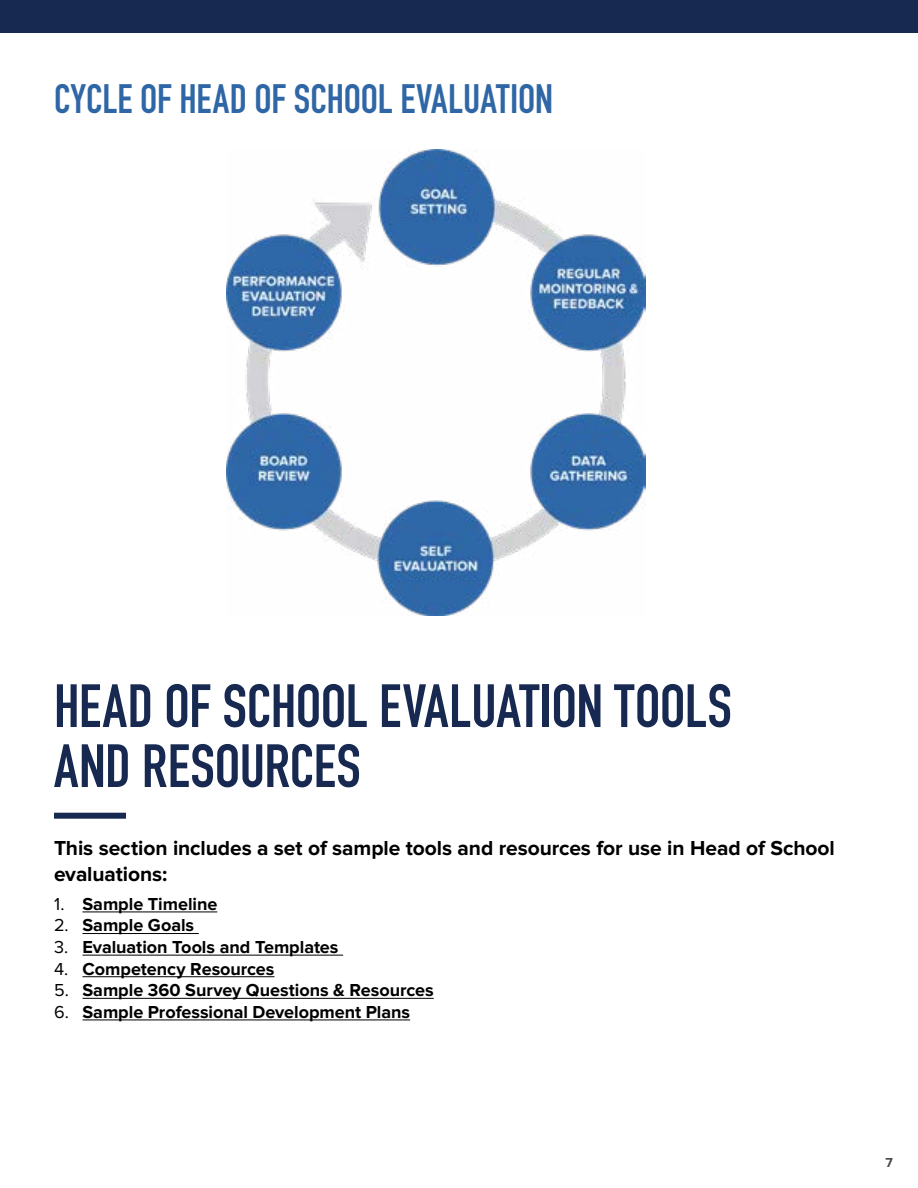
<style>
.page{position:relative;width:918px;height:1188px;background:#fff}
.page>*{position:absolute;margin:0;border:0;box-sizing:border-box;transform-origin:0 0}
.t1{font:700 60px/60px "DIN Condensed";letter-spacing:-.005em;color:#172951}
.t2{font:700 40.5px "DIN Condensed";letter-spacing:-.005em;color:#2f66a6}
.t3{font:700 21px/25.2px "Proxima Nova";letter-spacing:-.005em;color:#000}
.t4{font:700 18px "Proxima Nova";letter-spacing:-.005em;color:#000}
.t5{font:700 13.5px "Proxima Nova";color:#524b48}
.s1{font-weight:400}
</style>
<div class="page">
<div style="left:0;top:0;width:918px;height:32px;background:#172951"></div>
<hr style="left:82px;top:912px;width:135px;height:1px;background:#000">
<hr style="left:82px;top:933px;width:117px;height:1px;background:#000">
<hr style="left:82px;top:955px;width:261px;height:1px;background:#000">
<hr style="left:82px;top:976px;width:192px;height:1px;background:#000">
<hr style="left:82px;top:998px;width:352px;height:1px;background:#000">
<hr style="left:82px;top:1020px;width:328px;height:1px;background:#000">
<div style="left:54px;top:813px;width:72px;height:6px;background:#172951"></div>
<img style="left:227px;top:150px;width:419px;height:466px">
<h2 class="t2" style="left:54px;top:71px;width:501px">CYCLE OF HEAD OF SCHOOL EVALUATION</h2>
<h1 class="t1" style="left:54px;top:676px;width:679px">HEAD OF SCHOOL EVALUATION TOOLS<br>AND RESOURCES</h1>
<p class="t3" style="left:54px;top:836px;width:782px">This section includes a set of sample tools and resources for use in Head of School evaluations:</p>
<p class="t4" style="left:54px;top:893px;width:165px"><span class="s1">1.</span> Sample Timeline</p>
<p class="t4" style="left:54px;top:915px;width:142px"><span class="s1">2.</span> Sample Goals</p>
<p class="t4" style="left:54px;top:937px;width:286px"><span class="s1">3.</span> Evaluation Tools and Templates</p>
<p class="t4" style="left:54px;top:958px;width:222px"><span class="s1">4.</span> Competency Resources</p>
<p class="t4" style="left:54px;top:980px;width:381px"><span class="s1">5.</span> Sample 360 Survey Questions &amp; Resources</p>
<p class="t4" style="left:54px;top:1001px;width:358px"><span class="s1">6.</span> Sample Professional Development Plans</p>
<p class="t5" style="left:886px;top:1155px;width:9px">7</p>
</div>
